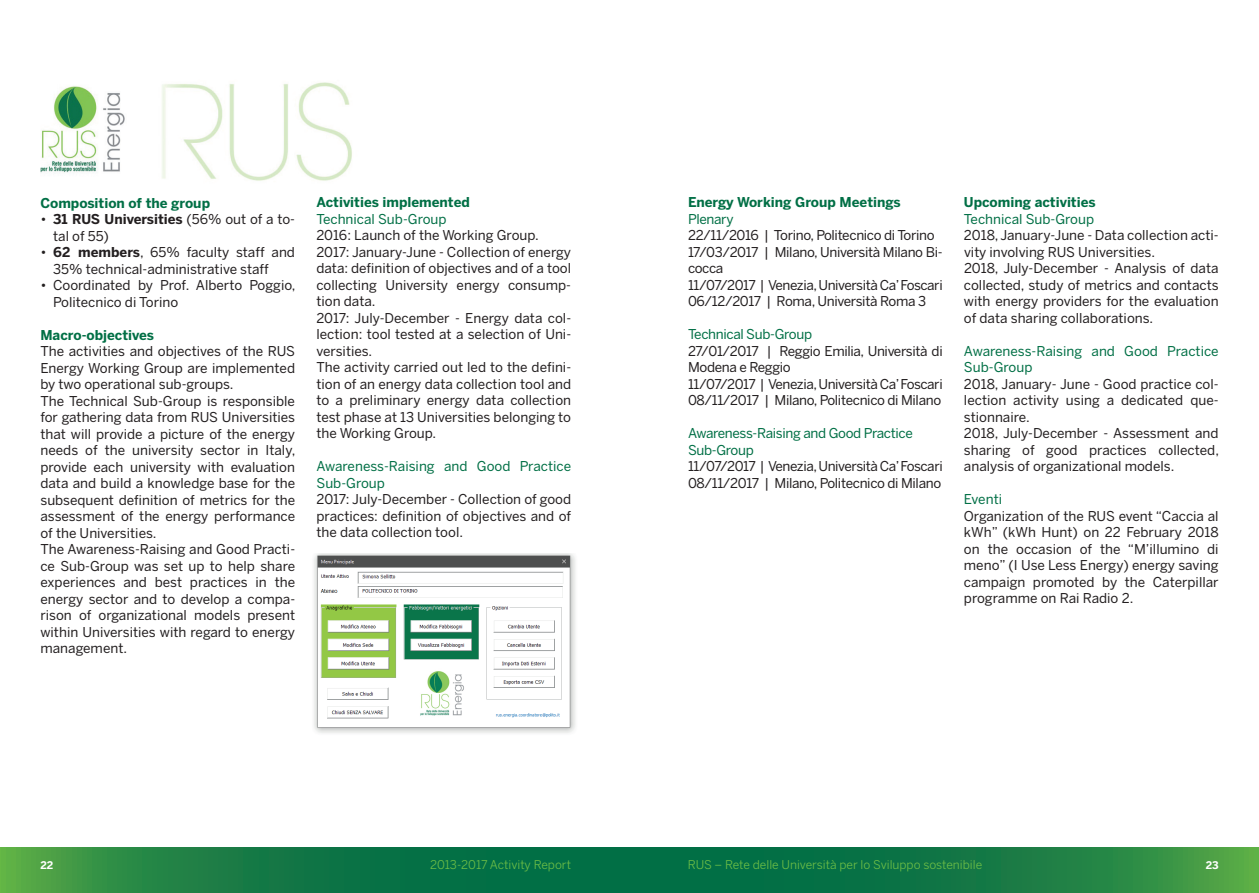
<style>
.page{position:relative;width:1259px;height:893px;background:#fff}
.page>*{position:absolute;margin:0;border:0;box-sizing:border-box;transform-origin:0 0}
.t1{font:13.5px/16.5px "Benton Sans";color:#231f20}
.t2{font:13.5px/16.5px "Benton Sans";letter-spacing:-.025em;color:#231f20}
.t3{font:13.5px/16.5px "Benton Sans";letter-spacing:-.01em;color:#016f45}
.t4{font:700 13.5px "Benton Sans";color:#016f45}
.t5{font:13.5px/16.5px "Benton Sans";letter-spacing:-.03em;color:#231f20}
.t6{font:12px "Benton Sans";color:#6cbd45}
.t7{font:700 10.5px "Benton Sans";color:#fff}
.s1{font-weight:700}
</style>
<div class="page">
<svg style="left:0;top:847px;width:1259px;height:46px;background:#187d45"></svg>
<img style="left:40px;top:82px;width:312px;height:99px">
<img style="left:314px;top:554px;width:262px;height:179px">
<p class="t4" style="left:40px;top:195px;width:171px">Composition of the group</p>
<p class="t1" style="left:53px;top:211px;width:243px;text-indent:-13px">• <span class="s1">31 RUS Universities</span> (56% out of a to&shy;tal of 55)</p>
<p class="t1" style="left:53px;top:244px;width:243px;text-indent:-13px">• <span class="s1">62 members</span>, 65% faculty staff and<br>35% technical-administrative staff</p>
<p class="t1" style="left:53px;top:277px;width:244px;text-indent:-13px">• Coordinated by Prof. Alberto Poggio,<br>Politecnico di Torino</p>
<p class="t4" style="left:40px;top:327px;width:115px">Macro-objectives</p>
<p class="t1" style="left:40px;top:343px;width:257px">The activities and objectives of the RUS Energy Working Group are implemented by two operational sub-groups.<br>The Technical Sub-Group is responsible for gathering data from RUS Universities that will provide a picture of the energy needs of the university sector in Italy, provide each university with evaluation data and build a knowledge base for the subsequent definition of metrics for the assessment of the energy performance of the Universities.<br>The Awareness-Raising and Good Practi&shy;ce Sub-Group was set up to help share experiences and best practices in the energy sector and to develop a compa&shy;rison of organizational models present within Universities with regard to energy management.</p>
<p class="t4" style="left:316px;top:194px;width:155px">Activities implemented</p>
<p class="t3" style="left:316px;top:211px;width:132px">Technical Sub-Group</p>
<p class="t1" style="left:316px;top:227px;width:256px">2016: Launch of the Working Group.<br>2017: January-June - Collection of energy data: definition of objectives and of a tool collecting University energy consump&shy;tion data.<br>2017: July-December - Energy data col&shy;lection: tool tested at a selection of Uni&shy;versities.<br>The activity carried out led to the defini&shy;tion of an energy data collection tool and to a preliminary energy data collection test phase at 13 Universities belonging to the Working Group.</p>
<p class="t3" style="left:316px;top:458px;width:256px">Awareness-Raising and Good Practice<br>Sub-Group</p>
<p class="t1" style="left:316px;top:491px;width:256px;text-align:justify">2017: July-December - Collection of good practices: definition of objectives and of the data collection tool.</p>
<p class="t4" style="left:688px;top:194px;width:214px">Energy Working Group Meetings</p>
<p class="t3" style="left:688px;top:211px;width:47px">Plenary</p>
<p class="t2" style="left:688px;top:227px;width:256px">22/11/2016 | Torino, Politecnico di Torino 17/03/2017 | Milano, Università Milano Bi&shy;cocca<br>11/07/2017 | Venezia,Università Ca’Foscari 06/12/2017 | Roma, Università Roma 3</p>
<p class="t3" style="left:688px;top:326px;width:126px">Technical Sub-Group</p>
<p class="t2" style="left:688px;top:343px;width:256px">27/01/2017 | Reggio Emilia, Università di Modena e Reggio<br>11/07/2017 | Venezia,Università Ca’Foscari 08/11/2017 | Milano, Politecnico di Milano</p>
<p class="t3" style="left:688px;top:425px;width:226px">Awareness-Raising and Good Practice<br>Sub-Group</p>
<p class="t5" style="left:688px;top:458px;width:256px">11/07/2017 | Venezia,Università Ca’Foscari<br>08/11/2017 | Milano, Politecnico di Milano</p>
<p class="t4" style="left:964px;top:194px;width:133px">Upcoming activities</p>
<p class="t3" style="left:964px;top:211px;width:132px">Technical Sub-Group</p>
<p class="t1" style="left:964px;top:227px;width:256px">2018, January-June - Data collection acti&shy;vity involving RUS Universities.<br>2018, July-December - Analysis of data collected, study of metrics and contacts with energy providers for the evaluation of data sharing collaborations.</p>
<p class="t3" style="left:964px;top:342px;width:256px">Awareness-Raising and Good Practice<br>Sub-Group</p>
<p class="t1" style="left:964px;top:375px;width:257px">2018, January- June - Good practice col&shy;lection activity using a dedicated que&shy;stionnaire.<br>2018, July-December - Assessment and sharing of good practices collected, analysis of organizational models.</p>
<p class="t3" style="left:964px;top:491px;width:40px">Eventi</p>
<p class="t1" style="left:964px;top:507px;width:256px;text-align:justify">Organization of the RUS event “Caccia al kWh” (kWh Hunt) on 22 February 2018 on the occasion of the “M’illumino di meno” (I Use Less Energy) energy saving campaign promoted by the Caterpillar programme on Rai Radio 2.</p>
<p class="t7" style="left:40px;top:859px;width:14px">22</p>
<p class="t6" style="left:430px;top:858px;width:142px">2013-2017 Activity Report</p>
<p class="t6" style="left:688px;top:858px;width:296px">RUS – Rete delle Università per lo Sviluppo sostenibile</p>
<p class="t7" style="left:1205px;top:859px;width:14px">23</p>
</div>
